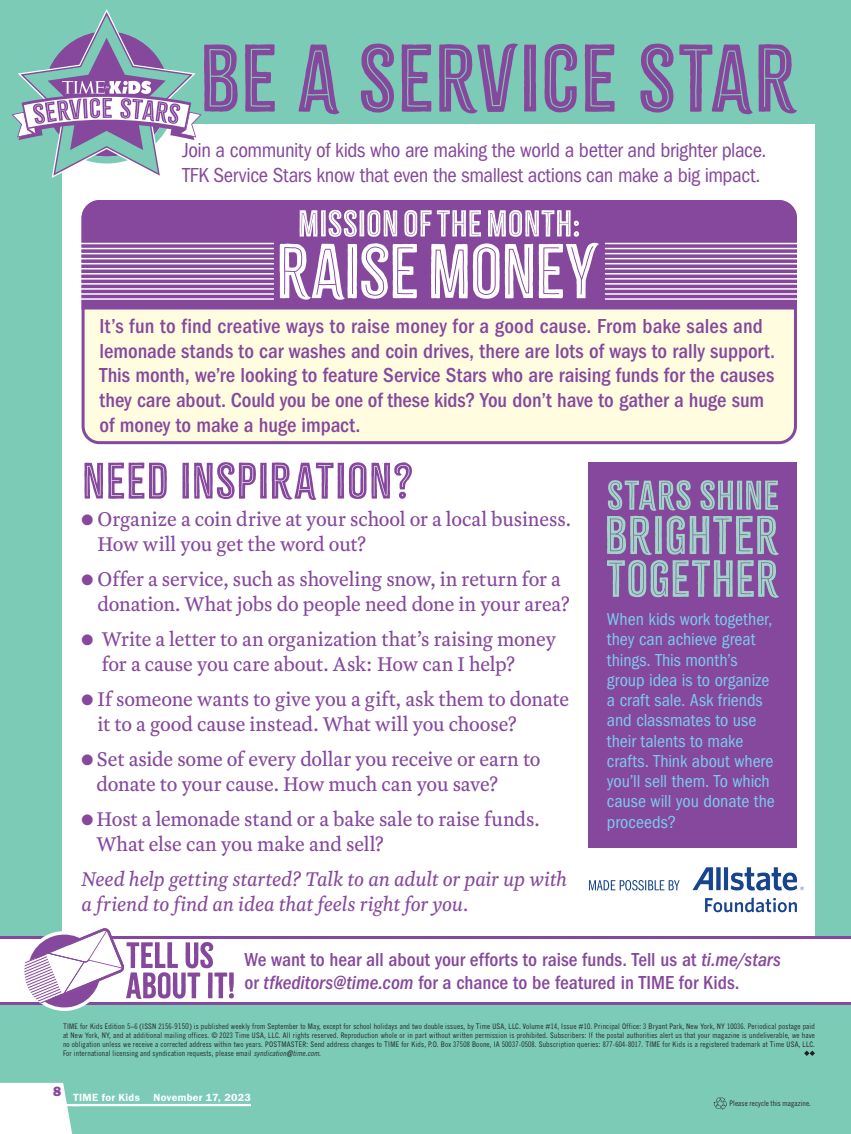
<style>
.page{position:relative;width:851px;height:1134px;background:#fff}
.page>*{position:absolute;margin:0;border:0;box-sizing:border-box;transform-origin:0 0}
.G5_KOTM_Ideas_bullet{font:21px/24.8px "Haffner TIME";letter-spacing:-.005em;color:#86489c}
.G5_KOTM_MOM_no_inden{font:500 condensed 21px/24.8px "ITC Franklin Gothic Std";color:#86489c}
.G5_KOTM_intro_no_ind{font:condensed 21px/24.5px "ITC Franklin Gothic Std";letter-spacing:-.02em;color:#86489c}
.G5_KOTM_Ideas_bullet-2{font:italic 21px/24.8px "Haffner TIME";letter-spacing:-.005em;color:#86489c}
.G5_KOTM_Tell_Us_body{font:500 condensed 19.5px/22.5px "ITC Franklin Gothic Std";color:#86489c}
.G5_KOTM_Together_bod{font:condensed 18px/20.2px "ITC Franklin Gothic Std";color:#7bcbed}
.folio_left{font:13.5px "ITC Franklin Gothic Std Hvy";color:#86489c}
.Folio_left_text{font:600 10.5px "ITC Franklin Gothic Std";letter-spacing:.035em;color:#fff}
.NEW_indicia{font:condensed 7.5px/9px "News Gothic MT Std";letter-spacing:.03em;color:#231f20;text-align:justify}
.recycle{font:condensed 7.5px "News Gothic MT Std";letter-spacing:.02em;color:#231f20}
.s1{font-style:italic}
.s2{font-size:7.8px}
</style>
<div class="page">
<div style="left:0;top:0;width:850px;height:1134px;background:#7ccbb7"></div>
<div style="left:63px;top:125px;width:751px;height:880px;background:#fff"></div>
<svg style="left:0;top:1083px;width:80px;height:51px;background:#ebf7f4"></svg>
<svg style="left:713px;top:1098px;width:14px;height:12px"></svg>
<svg style="left:0;top:936px;width:850px;height:69px"></svg>
<svg style="left:204px;top:43px;width:593px;height:72px"></svg>
<svg style="left:12px;top:9px;width:190px;height:169px"></svg>
<svg style="left:22px;top:927px;width:212px;height:84px"></svg>
<div style="left:83px;top:202px;width:712px;height:241px;background:#fffce0;border-radius:16px"></div>
<div style="left:82px;top:200px;width:715px;height:244px;border:3px solid #86489c;border-radius:16px"></div>
<svg style="left:81px;top:200px;width:716px;height:110px;background:#894d9e"></svg>
<svg style="left:589px;top:880px;width:90px;height:11px"></svg>
<div style="left:589px;top:462px;width:207px;height:386px;background:#86489c"></div>
<svg style="left:84px;top:462px;width:328px;height:38px"></svg>
<svg style="left:607px;top:480px;width:172px;height:118px"></svg>
<hr style="left:66px;top:243px;width:208px;height:1px;background:#fff">
<hr style="left:66px;top:248px;width:208px;height:1px;background:#fff">
<hr style="left:66px;top:253px;width:208px;height:1px;background:#fff">
<hr style="left:66px;top:258px;width:208px;height:1px;background:#fff">
<hr style="left:66px;top:263px;width:208px;height:1px;background:#fff">
<hr style="left:66px;top:268px;width:208px;height:2px;background:#fff">
<hr style="left:66px;top:273px;width:208px;height:2px;background:#fff">
<hr style="left:66px;top:278px;width:208px;height:2px;background:#fff">
<hr style="left:66px;top:283px;width:208px;height:2px;background:#fff">
<hr style="left:66px;top:288px;width:208px;height:2px;background:#fff">
<hr style="left:66px;top:293px;width:208px;height:2px;background:#fff">
<hr style="left:66px;top:298px;width:208px;height:2px;background:#fff">
<hr style="left:605px;top:243px;width:207px;height:1px;background:#fff">
<hr style="left:605px;top:248px;width:207px;height:1px;background:#fff">
<hr style="left:605px;top:253px;width:207px;height:1px;background:#fff">
<hr style="left:605px;top:258px;width:207px;height:1px;background:#fff">
<hr style="left:605px;top:263px;width:207px;height:1px;background:#fff">
<hr style="left:605px;top:268px;width:207px;height:2px;background:#fff">
<hr style="left:605px;top:273px;width:207px;height:2px;background:#fff">
<hr style="left:605px;top:278px;width:207px;height:2px;background:#fff">
<hr style="left:605px;top:283px;width:207px;height:2px;background:#fff">
<hr style="left:605px;top:288px;width:207px;height:2px;background:#fff">
<hr style="left:605px;top:293px;width:207px;height:2px;background:#fff">
<hr style="left:605px;top:298px;width:207px;height:2px;background:#fff">
<img style="left:692px;top:867px;width:112px;height:45px">
<hr style="left:73px;top:1104px;width:178px;height:2px;background:#fff">
<svg style="left:804px;top:1051px;width:10px;height:5px"></svg>
<svg style="left:279px;top:243px;width:320px;height:57px;background:#c0a0cb"></svg>
<svg style="left:299px;top:210px;width:280px;height:27px;background:#be9eca"></svg>
<p class="G5_KOTM_intro_no_ind" style="left:182px;top:138px;width:585px">Join a community of kids who are making the world a better and brighter place.<br>TFK Service Stars know that even the smallest actions can make a big impact.</p>
<p class="G5_KOTM_MOM_no_inden" style="left:100px;top:314px;width:677px">It’s fun to find creative ways to raise money for a good cause. From bake sales and lemonade stands to car washes and coin drives, there are lots of ways to rally support.<br>This month, we’re looking to feature Service Stars who are raising funds for the causes they care about. Could you be one of these kids? You don’t have to gather a huge sum of money to make a huge impact.</p>
<p class="G5_KOTM_Ideas_bullet" style="left:98px;top:507px;width:475px;text-indent:-16px">● Organize a coin drive at your school or a local business.<br>How will you get the word out?</p>
<p class="G5_KOTM_Ideas_bullet" style="left:98px;top:567px;width:474px;text-indent:-16px">● Offer a service, such as shoveling snow, in return for a donation. What jobs do people need done in your area?</p>
<p class="G5_KOTM_Ideas_bullet" style="left:102px;top:627px;width:455px;text-indent:-20px">● Write a letter to an organization that’s raising money for a cause you care about. Ask: How can I help?</p>
<p class="G5_KOTM_Ideas_bullet" style="left:98px;top:687px;width:473px;text-indent:-16px">● If someone wants to give you a gift, ask them to donate it to a good cause instead. What will you choose?</p>
<p class="G5_KOTM_Ideas_bullet" style="left:96px;top:747px;width:445px;text-indent:-15px">● Set aside some of every dollar you receive or earn to donate to your cause. How much can you save?</p>
<p class="G5_KOTM_Ideas_bullet" style="left:96px;top:807px;width:445px;text-indent:-15px">● Host a lemonade stand or a bake sale to raise funds.<br>What else can you make and sell?</p>
<p class="G5_KOTM_Ideas_bullet-2" style="left:82px;top:867px;width:487px">Need help getting started? Talk to an adult or pair up with a friend to find an idea that feels right for you.</p>
<p class="G5_KOTM_Together_bod" style="left:607px;top:609px;width:169px">When kids work together, they can achieve great things. This month’s group idea is to organize a craft sale. Ask friends and classmates to use their talents to make crafts. Think about where you’ll sell them. To which cause will you donate the proceeds?</p>
<p class="G5_KOTM_Tell_Us_body" style="left:244px;top:949px;width:538px">We want to hear all about your efforts to raise funds. Tell us at <span class="s1">ti.me/stars </span>or <span class="s1">tfkeditors@time.com</span> for a chance to be featured in TIME for Kids.</p>
<p class="NEW_indicia" style="left:63px;top:1022px;width:753px">TIME for Kids Edition 5–6 (ISSN 2156-<span class="s2">9150</span>) is published weekly from September to May, except for school holidays and two double issues, by Time USA, LLC. Volume #14, Issue #10. Principal Office: 3 Bryant Park, New York, NY 10036. Periodical postage paid at New York, NY, and at additional mailing offices. © 2023 Time USA, LLC. All rights reserved. Reproduction whole or in part without written permission is prohibited. Subscribers: If the postal authorities alert us that your magazine is undeliverable, we have no obligation unless we receive a corrected address within two years. POSTMASTER: Send address changes to TIME for Kids, P.O. Box 37508 Boone, IA 50037-0508. Subscription queries: 877-604-8017. TIME for Kids is a registered trademark at Time USA, LLC.<br>For international licensing and syndication requests, please email <span class="s1">syndication@time.com</span>.</p>
<p class="folio_left" style="left:53px;top:1084px;width:10px">8</p>
<p class="Folio_left_text" style="left:73px;top:1091px;width:68px">TIME for Kids</p>
<p class="Folio_left_text" style="left:153px;top:1091px;width:99px">November 17, 2023</p>
<p class="recycle" style="left:729px;top:1099px;width:83px">Please recycle this magazine.</p>
</div>
